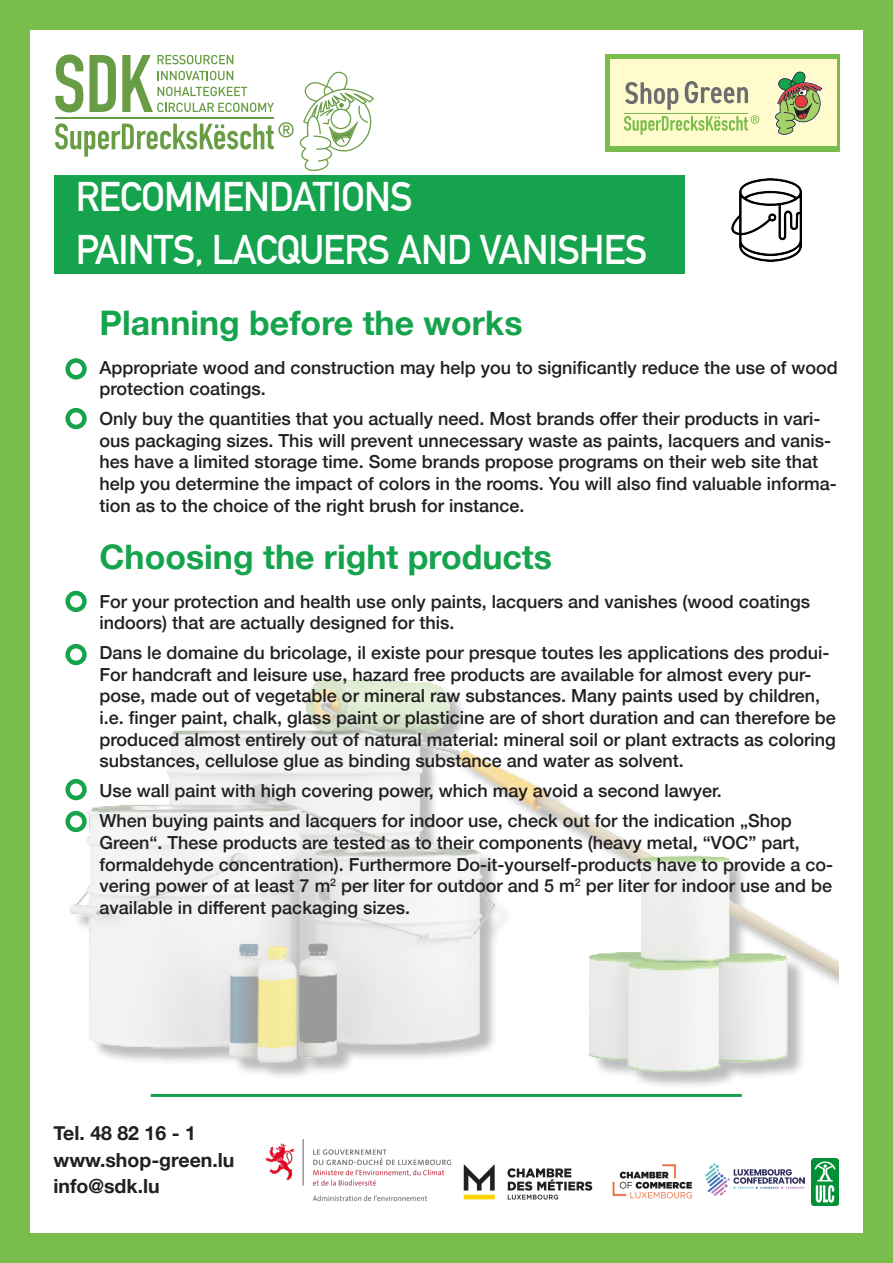
<style>
.page{position:relative;width:893px;height:1263px;background:#fff}
.page>*{position:absolute;margin:0;border:0;box-sizing:border-box;transform-origin:0 0}
.t1{font:700 40.5px "DIN Alternate";letter-spacing:-.02em;color:#fff}
.t2{font:700 33.9px "Helvetica Neue";color:#16a34d}
.t3{font:700 19.5px/26.2px "Helvetica Neue";color:#231f20}
.t4{font:500 18px/21.6px "Helvetica Neue";color:#231f20}
</style>
<div class="page">
<div style="left:0;top:0;width:893px;height:1263px;border:30px solid #79bd4c"></div>
<div style="left:605px;top:54px;width:235px;height:97px;background:#79bd4c"></div>
<div style="left:611px;top:59px;width:226px;height:87px;background:#fffbcc"></div>
<svg style="left:774px;top:70px;width:50px;height:66px"></svg>
<svg style="left:624px;top:81px;width:135px;height:54px"></svg>
<hr style="left:56px;top:118px;width:218px;height:1px;background:#699d45">
<svg style="left:300px;top:71px;width:74px;height:100px"></svg>
<svg style="left:55px;top:54px;width:28px;height:58px"></svg>
<svg style="left:89px;top:55px;width:27px;height:57px"></svg>
<svg style="left:122px;top:55px;width:152px;height:57px"></svg>
<svg style="left:55px;top:122px;width:239px;height:35px"></svg>
<hr style="left:151px;top:1094px;width:591px;height:3px;background:#16a34d">
<img style="left:67px;top:664px;width:772px;height:421px">
<img style="left:612px;top:1164px;width:80px;height:35px">
<img style="left:265px;top:1140px;width:187px;height:62px">
<img style="left:463px;top:1164px;width:130px;height:36px">
<img style="left:705px;top:1163px;width:99px;height:33px">
<img style="left:812px;top:1158px;width:27px;height:47px">
<div style="left:54px;top:175px;width:631px;height:98px;background:#16a34d"></div>
<img style="left:731px;top:179px;width:70px;height:83px">
<div style="left:65px;top:358px;width:22px;height:21px;border:4px solid #16a34d;border-radius:50%"></div>
<div style="left:65px;top:408px;width:22px;height:21px;border:4px solid #16a34d;border-radius:50%"></div>
<div style="left:65px;top:591px;width:22px;height:21px;border:4px solid #16a34d;border-radius:50%"></div>
<div style="left:65px;top:644px;width:22px;height:21px;border:4px solid #16a34d;border-radius:50%"></div>
<div style="left:65px;top:779px;width:22px;height:21px;border:4px solid #16a34d;border-radius:50%"></div>
<div style="left:65px;top:811px;width:22px;height:21px;border:4px solid #16a34d;border-radius:50%"></div>
<p class="t1" style="left:76px;top:166px;width:339px">RECOMMENDATIONS</p>
<p class="t1" style="left:76px;top:219px;width:573px">PAINTS, LACQUERS AND VANISHES</p>
<p class="t2" style="left:100px;top:296px;width:424px">Planning before the works</p>
<p class="t4" style="left:100px;top:355px;width:740px">Appropriate wood and construction may help you to significantly reduce the use of wood protection coatings.</p>
<p class="t4" style="left:100px;top:407px;width:739px">Only buy the quantities that you actually need. Most brands offer their products in vari&shy;ous packaging sizes. This will prevent unnecessary waste as paints, lacquers and vanis&shy;hes have a limited storage time. Some brands propose programs on their web site that help you determine the impact of colors in the rooms. You will also find valuable informa&shy;tion as to the choice of the right brush for instance.</p>
<p class="t2" style="left:100px;top:530px;width:454px">Choosing the right products</p>
<p class="t4" style="left:100px;top:589px;width:712px">For your protection and health use only paints, lacquers and vanishes (wood coatings indoors) that are actually designed for this.</p>
<p class="t4" style="left:100px;top:640px;width:738px">Dans le domaine du bricolage, il existe pour presque toutes les applications des produi-For handcraft and leisure use, hazard free products are available for almost every pur&shy;pose, made out of vegetable or mineral raw substances. Many paints used by children, i.e. finger paint, chalk, glass paint or plasticine are of short duration and can therefore be produced almost entirely out of natural material: mineral soil or plant extracts as coloring substances, cellulose glue as binding substance and water as solvent.</p>
<p class="t4" style="left:100px;top:779px;width:624px">Use wall paint with high covering power, which may avoid a second lawyer.</p>
<p class="t4" style="left:100px;top:809px;width:735px">When buying paints and lacquers for indoor use, check out for the indication „Shop Green“. These products are tested as to their components (heavy metal, “VOC” part, formaldehyde concentration). Furthermore Do-it-yourself-products have to provide a co&shy;vering power of at least 7 m<sup>2</sup> per liter for outdoor and 5 m<sup>2</sup> per liter for indoor use and be available in different packaging sizes.</p>
<p class="t3" style="left:54px;top:1121px;width:182px">Tel. 48 82 16 - 1 www.shop-green.lu info@sdk.lu</p>
</div>
